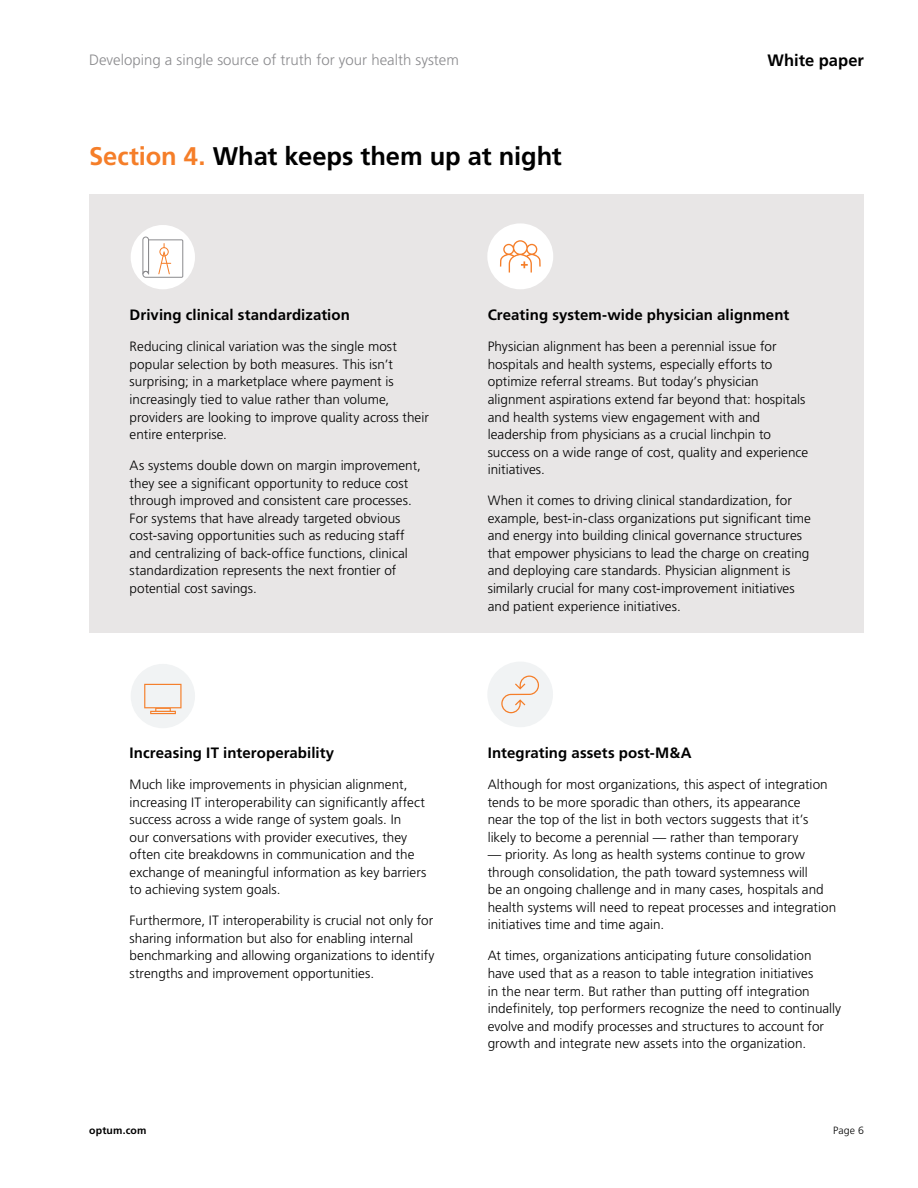
<style>
.page{position:relative;width:918px;height:1188px;background:#fff}
.page>*{position:absolute;margin:0;border:0;box-sizing:border-box;transform-origin:0 0}
.t1{font:700 25.5px "Frutiger LT Pro";letter-spacing:-.005em;color:#000}
.t2{font:700 16.5px "Frutiger LT Pro";color:#000}
.t3{font:700 15px "Frutiger LT Pro";letter-spacing:.005em;color:#000}
.t4{font:300 15px "Frutiger LT Pro";color:#8b8b8e}
.t5{font:300 13.5px/17.5px "Frutiger LT Pro";color:#000}
.t6{font:700 10.5px "Frutiger LT Pro";letter-spacing:.02em;color:#000}
.t7{font:300 10.5px "Frutiger LT Pro";color:#000}
.s1{color:#f57e29}
</style>
<div class="page">
<div style="left:89px;top:194px;width:775px;height:439px;background:#e8e6e6"></div>
<div style="left:131px;top:225px;width:64px;height:64px;background:#fff;border-radius:50%"></div>
<svg style="left:142px;top:237px;width:41px;height:41px"></svg>
<div style="left:487px;top:223px;width:66px;height:66px;background:#fff;border-radius:50%"></div>
<svg style="left:500px;top:240px;width:41px;height:33px"></svg>
<div style="left:131px;top:664px;width:64px;height:64px;background:#f1f3f4;border-radius:50%"></div>
<svg style="left:144px;top:684px;width:38px;height:30px"></svg>
<div style="left:487px;top:662px;width:66px;height:65px;background:#f1f3f4;border-radius:50%"></div>
<svg style="left:501px;top:676px;width:38px;height:37px"></svg>
<p class="t4" style="left:89px;top:51px;width:371px">Developing a single source of truth for your health system</p>
<p class="t2" style="left:768px;top:51px;width:98px">White paper</p>
<h1 class="t1" style="left:89px;top:141px;width:474px"><span class="s1">Section 4.</span> What keeps them up at night</h1>
<p class="t3" style="left:130px;top:306px;width:222px">Driving clinical standardization</p>
<p class="t5" style="left:130px;top:338px;width:301px">Reducing clinical variation was the single most popular selection by both measures. This isn’t surprising; in a marketplace where payment is increasingly tied to value rather than volume, providers are looking to improve quality across their entire enterprise.</p>
<p class="t5" style="left:130px;top:457px;width:293px">As systems double down on margin improvement, they see a significant opportunity to reduce cost through improved and consistent care processes.<br>For systems that have already targeted obvious cost-saving opportunities such as reducing staff and centralizing of back-office functions, clinical standardization represents the next frontier of potential cost savings.</p>
<p class="t3" style="left:488px;top:306px;width:303px">Creating system-wide physician alignment</p>
<p class="t5" style="left:488px;top:338px;width:322px">Physician alignment has been a perennial issue for hospitals and health systems, especially efforts to optimize referral streams. But today’s physician alignment aspirations extend far beyond that: hospitals and health systems view engagement with and leadership from physicians as a crucial linchpin to success on a wide range of cost, quality and experience initiatives.</p>
<p class="t5" style="left:488px;top:492px;width:325px">When it comes to driving clinical standardization, for example, best-in-class organizations put significant time and energy into building clinical governance structures that empower physicians to lead the charge on creating and deploying care standards. Physician alignment is similarly crucial for many cost-improvement initiatives and patient experience initiatives.</p>
<p class="t3" style="left:130px;top:744px;width:206px">Increasing IT interoperability</p>
<p class="t5" style="left:130px;top:776px;width:298px">Much like improvements in physician alignment, increasing IT interoperability can significantly affect success across a wide range of system goals. In<br>our conversations with provider executives, they often cite breakdowns in communication and the exchange of meaningful information as key barriers to achieving system goals.</p>
<p class="t5" style="left:130px;top:912px;width:306px">Furthermore, IT interoperability is crucial not only for sharing information but also for enabling internal benchmarking and allowing organizations to identify strengths and improvement opportunities.</p>
<p class="t3" style="left:488px;top:744px;width:206px">Integrating assets post-M&amp;A</p>
<p class="t5" style="left:488px;top:776px;width:342px">Although for most organizations, this aspect of integration tends to be more sporadic than others, its appearance near the top of the list in both vectors suggests that it’s likely to become a perennial — rather than temporary</p>
<p class="t5" style="left:488px;top:846px;width:350px">— priority. As long as health systems continue to grow through consolidation, the path toward systemness will<br>be an ongoing challenge and in many cases, hospitals and health systems will need to repeat processes and integration initiatives time and time again.</p>
<p class="t5" style="left:488px;top:947px;width:355px">At times, organizations anticipating future consolidation have used that as a reason to table integration initiatives<br>in the near term. But rather than putting off integration indefinitely, top performers recognize the need to continually evolve and modify processes and structures to account for growth and integrate new assets into the organization.</p>
<p class="t6" style="left:89px;top:1124px;width:59px">optum.com</p>
<p class="t7" style="left:833px;top:1124px;width:32px">Page 6</p>
</div>
